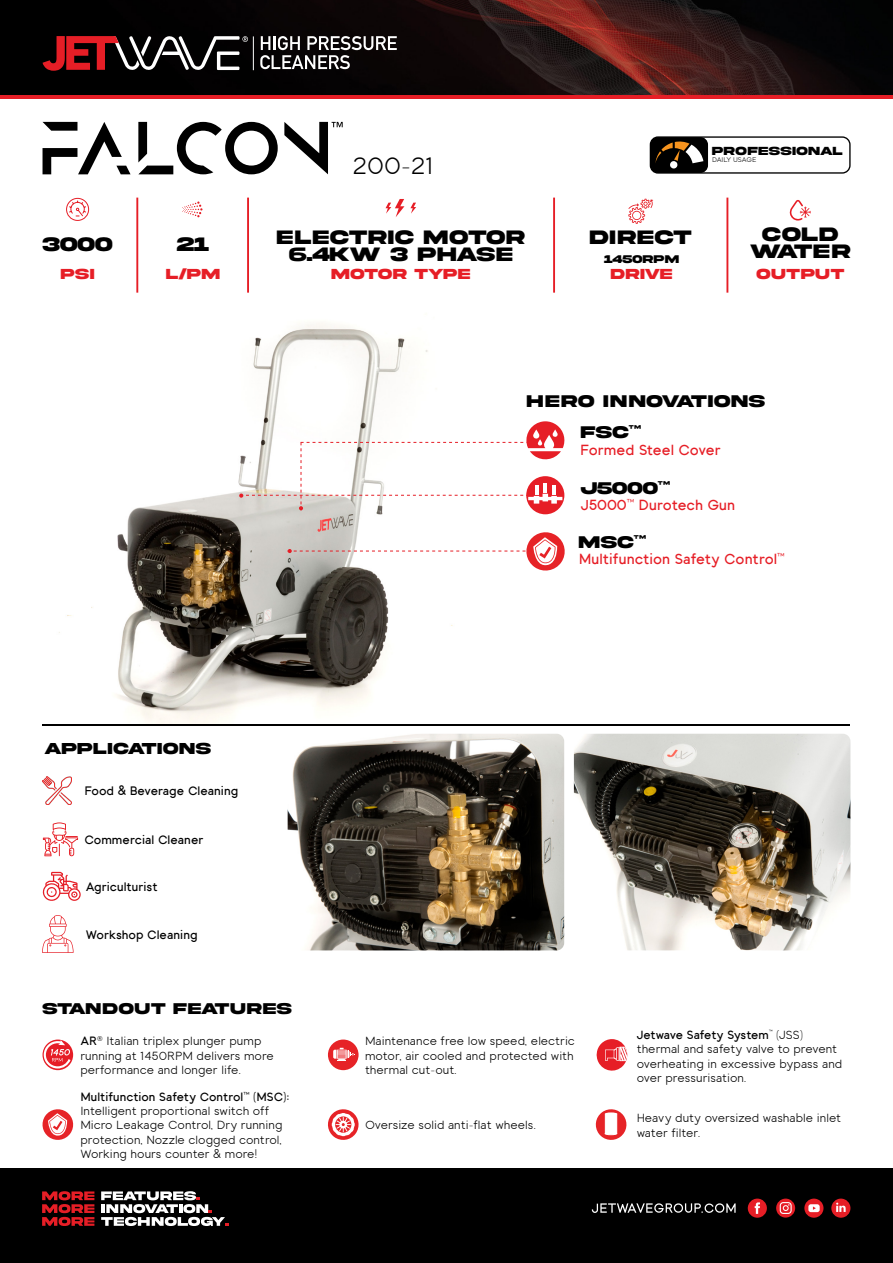
<style>
.page{position:relative;width:893px;height:1263px;background:#fff}
.page>*{position:absolute;margin:0;border:0;box-sizing:border-box;transform-origin:0 0}
.t1{font:24.15px "Toma Sans";color:#000}
.t2{font:700 20.55px/17.1px "Akira Expanded Super";letter-spacing:.05em;color:#000;text-align:center}
.t3{font:700 17.85px "Akira Expanded Super";letter-spacing:.065em;color:#000}
.t4{font:700 17.85px "Akira Expanded Super";letter-spacing:.04em;color:#000}
.t5{font:700 16.8px "Akira Expanded Super";letter-spacing:.055em;color:#000}
.t6{font:700 16.5px "Akira Expanded Super";letter-spacing:.05em;color:#000}
.t7{font:700 15.3px "Akira Expanded Super";letter-spacing:.05em;color:#e61e26}
.t8{font:700 15.3px "Akira Expanded Super";color:#e61e26}
.t9{font:600 14.55px "Toma Sans";color:#e61e26}
.t10{font:700 12.45px "Akira Expanded Super";letter-spacing:.05em;color:#000}
.t11{font:600 12.15px "Toma Sans";color:#000}
.t12{font:12px/14.4px "Toma Sans";color:#000}
.t13{font:600 12px "Toma Sans";color:#000}
.t14{font:700 11.85px "Akira Expanded Super";color:#000}
.t15{font:6.9px "Toma Sans";letter-spacing:-.02em;color:#000}
.s1{font-weight:600}
</style>
<div class="page">
<div style="left:650px;top:137px;width:58px;height:36px;background:#000;border-radius:8px"></div>
<svg style="left:655px;top:141px;width:48px;height:27px"></svg>
<div style="left:650px;top:136px;width:201px;height:38px;border:1px solid #000;border-radius:8px"></div>
<img style="left:59px;top:323px;width:394px;height:401px">
<img style="left:0;top:0;width:893px;height:95px">
<hr style="left:253px;top:36px;width:1px;height:34px;background:#fff">
<svg style="left:260px;top:36px;width:137px;height:33px"></svg>
<svg style="left:43px;top:36px;width:205px;height:35px;background:#563032"></svg>
<hr style="left:43px;top:724px;width:807px;height:2px;background:#000">
<div style="left:0;top:1168px;width:893px;height:95px;background:#000"></div>
<svg style="left:42px;top:1191px;width:52px;height:35px"></svg>
<svg style="left:101px;top:1191px;width:128px;height:35px"></svg>
<div style="left:748px;top:1198px;width:19px;height:20px;background:#e61e26;border-radius:50%"></div>
<svg style="left:755px;top:1202px;width:5px;height:12px"></svg>
<svg style="left:776px;top:1198px;width:19px;height:19px"></svg>
<svg style="left:804px;top:1198px;width:19px;height:20px"></svg>
<svg style="left:808px;top:1204px;width:12px;height:8px"></svg>
<svg style="left:831px;top:1198px;width:19px;height:20px"></svg>
<svg style="left:836px;top:1202px;width:10px;height:10px"></svg>
<svg style="left:592px;top:1203px;width:144px;height:10px"></svg>
<hr style="left:0;top:95px;width:893px;height:4px;background:#e61e26">
<img style="left:288px;top:734px;width:276px;height:216px">
<img style="left:574px;top:734px;width:276px;height:216px">
<svg style="left:43px;top:1039px;width:30px;height:31px"></svg>
<svg style="left:45px;top:1040px;width:27px;height:29px"></svg>
<svg style="left:596px;top:1039px;width:32px;height:32px"></svg>
<svg style="left:43px;top:872px;width:38px;height:29px"></svg>
<svg style="left:789px;top:200px;width:22px;height:21px"></svg>
<svg style="left:66px;top:198px;width:23px;height:23px"></svg>
<svg style="left:182px;top:201px;width:21px;height:16px"></svg>
<hr style="left:136px;top:198px;width:2px;height:95px;background:#e61e26">
<hr style="left:247px;top:198px;width:2px;height:95px;background:#e61e26">
<hr style="left:553px;top:198px;width:2px;height:95px;background:#e61e26">
<hr style="left:726px;top:198px;width:2px;height:95px;background:#e61e26">
<svg style="left:628px;top:199px;width:25px;height:25px"></svg>
<svg style="left:288px;top:530px;width:277px;height:43px"></svg>
<div style="left:526px;top:476px;width:38px;height:38px;background:#e61e26;border-radius:50%"></div>
<img style="left:43px;top:776px;width:28px;height:28px">
<div style="left:328px;top:1039px;width:31px;height:31px;background:#e62327;border-radius:50%"></div>
<svg style="left:333px;top:1048px;width:22px;height:13px"></svg>
<svg style="left:42px;top:1109px;width:32px;height:31px"></svg>
<svg style="left:239px;top:421px;width:326px;height:89px"></svg>
<svg style="left:43px;top:822px;width:35px;height:34px"></svg>
<svg style="left:42px;top:915px;width:32px;height:38px"></svg>
<svg style="left:328px;top:1109px;width:31px;height:31px"></svg>
<svg style="left:595px;top:1109px;width:32px;height:31px"></svg>
<svg style="left:43px;top:122px;width:88px;height:52px"></svg>
<svg style="left:138px;top:122px;width:140px;height:52px"></svg>
<svg style="left:284px;top:122px;width:59px;height:52px"></svg>
<svg style="left:386px;top:199px;width:18px;height:18px"></svg>
<svg style="left:410px;top:203px;width:6px;height:11px"></svg>
<h2 class="t2" style="left:43px;top:236px;width:72px">3000</h2>
<h2 class="t2" style="left:177px;top:236px;width:34px">21</h2>
<h1 class="t1" style="left:352px;top:147px;width:83px">200-21</h1>
<h2 class="t2" style="left:277px;top:229px;width:250px">ELECTRIC MOTOR<br>6.4KW 3 PHASE</h2>
<p class="t7" style="left:61px;top:267px;width:35px">PSI</p>
<p class="t7" style="left:166px;top:267px;width:55px">L/PM</p>
<p class="t8" style="left:331px;top:267px;width:140px">MOTOR TYPE</p>
<p class="t10" style="left:712px;top:145px;width:132px">PROFESSIONAL</p>
<p class="t15" style="left:712px;top:154px;width:46px">DAILY USAGE</p>
<h2 class="t2" style="left:590px;top:229px;width:104px">DIRECT</h2>
<p class="t7" style="left:611px;top:267px;width:63px">DRIVE</p>
<p class="t14" style="left:604px;top:254px;width:76px">1450RPM</p>
<h2 class="t2" style="left:750px;top:226px;width:102px">COLD<br>WATE R</h2>
<p class="t7" style="left:756px;top:267px;width:89px">OUTPUT</p>
<h3 class="t3" style="left:527px;top:393px;width:240px">HERO INNOVATIONS</h3>
<h3 class="t4" style="left:581px;top:424px;width:62px">FSC<sup>™</sup></h3>
<p class="t9" style="left:580px;top:438px;width:142px">Formed Steel Cover</p>
<h3 class="t4" style="left:581px;top:479px;width:91px">J5000<sup>™</sup></h3>
<p class="t9" style="left:581px;top:493px;width:156px">J5000™ Durotech Gun</p>
<h3 class="t4" style="left:579px;top:534px;width:69px">MSC<sup>™</sup></h3>
<h3 class="t5" style="left:45px;top:741px;width:168px">APPLICATIONS</h3>
<p class="t11" style="left:84px;top:781px;width:155px">Food &amp; Beverage Cleaning</p>
<p class="t11" style="left:84px;top:830px;width:121px">Commercial Cleaner</p>
<p class="t11" style="left:86px;top:877px;width:73px">Agriculturist</p>
<p class="t11" style="left:86px;top:925px;width:113px">Workshop Cleaning</p>
<p class="t9" style="left:579px;top:547px;width:207px">Multifunction Safety Control™</p>
<h3 class="t6" style="left:43px;top:1000px;width:251px">STANDOUT FEATURES</h3>
<p class="t12" style="left:80px;top:1033px;width:195px"><span class="s1">AR</span><sup>®</sup> Italian triplex plunger pump running at 1450RPM delivers more performance and longer life.</p>
<p class="t12" style="left:365px;top:1033px;width:211px;text-align:justify">Maintenance free low speed, electric motor, air cooled and protected with thermal cut-out.</p>
<p class="t12" style="left:637px;top:1026px;width:207px"><span class="s1">Jetwave Safety System</span><sup>™</sup> (JSS) thermal and safety valve to prevent overheating in excessive bypass and over pressurisation.</p>
<p class="t13" style="left:80px;top:1086px;width:211px">Multifunction Safety Control™ (MSC):</p>
<p class="t12" style="left:80px;top:1103px;width:204px">Intelligent proportional switch off Micro Leakage Control, Dry running protection, Nozzle clogged control, Working hours counter &amp; more!</p>
<p class="t12" style="left:365px;top:1117px;width:172px">Oversize solid anti-flat wheels.</p>
<p class="t12" style="left:637px;top:1110px;width:206px">Heavy duty oversized washable inlet water filter.</p>
</div>
